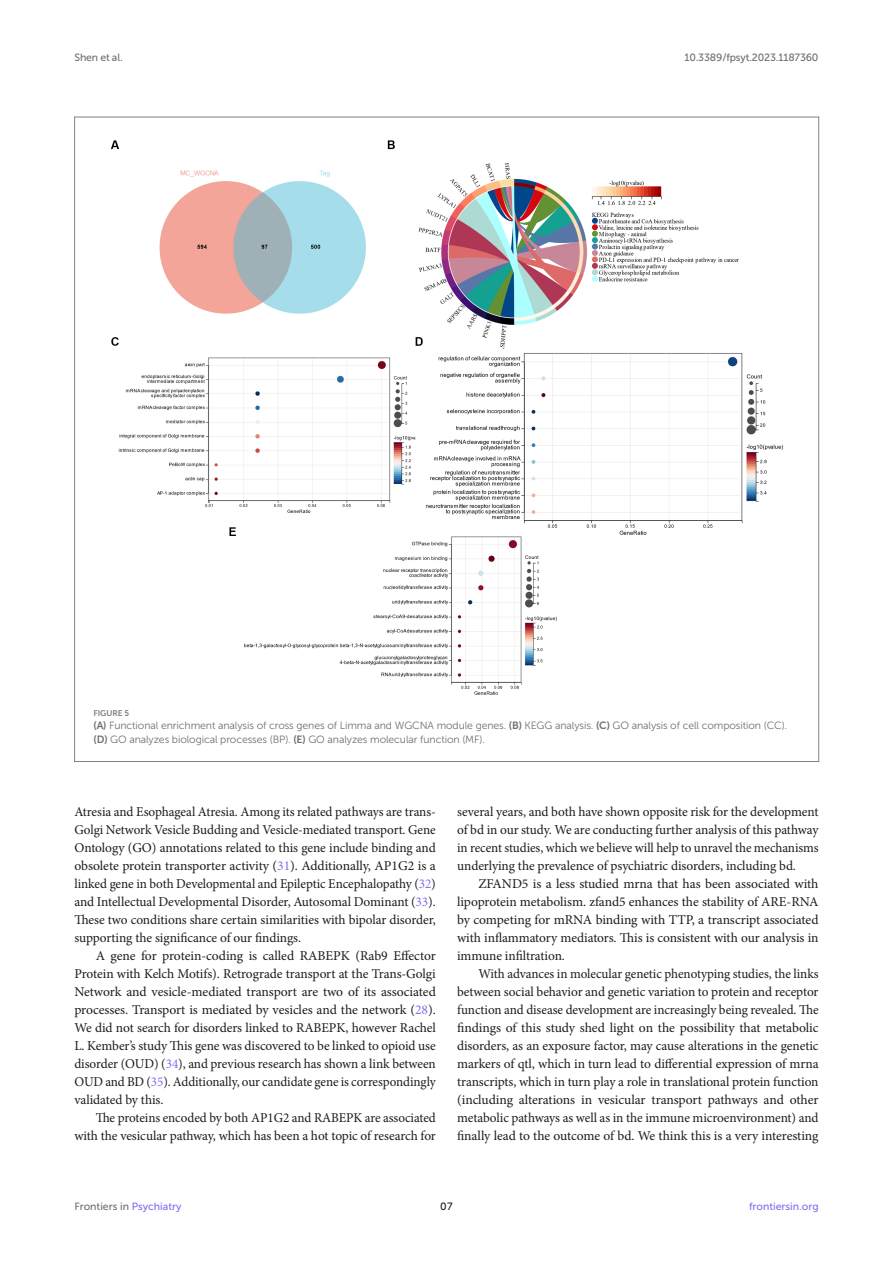
<style>
.page{position:relative;width:893px;height:1263px;background:#fff}
.page>*{position:absolute;margin:0;border:0;box-sizing:border-box;transform-origin:0 0}
.TEXT{font:13.5px/18px "Minion Pro";letter-spacing:-.005em;color:#1b1c1b;text-align:justify}
.FIG_LEG{font:10.5px/13.5px "Museo Sans 300";letter-spacing:-.01em;color:#706f70}
.t1{font:10.5px "Museo Sans 500";letter-spacing:-.015em;color:#706f70}
.t2{font:10.5px "Museo Sans 500";color:#856df0}
.t3{font:10.5px "Museo Sans 500";color:#1b1c1b}
.FIG_HD{font:8.25px "Museo Sans 700";letter-spacing:-.01em;color:#7e7f7f}
.s1{font-family:"Museo Sans 700"}
.s2{color:#856df0}
</style>
<div class="page">
<img style="left:111px;top:140px;width:673px;height:555px">
<p class="t1" style="left:74px;top:51px;width:50px">Shen et al.</p>
<p class="t1" style="left:684px;top:51px;width:136px">10.3389/fpsyt.2023.1187360</p>
<p class="FIG_HD" style="left:94px;top:708px;width:37px">FIGURE 5</p>
<p class="FIG_LEG" style="left:94px;top:719px;width:695px"><span class="s1">(A)</span> Functional enrichment analysis of cross genes of Limma and WGCNA module genes. <span class="s1">(B)</span> KEGG analysis. <span class="s1">(C)</span> GO analysis of cell composition (CC). <span class="s1">(D)</span> GO analyzes biological processes (BP). <span class="s1">(E)</span> GO analyzes molecular function (MF).</p>
<p class="TEXT" style="left:74px;top:803px;width:363px">Atresia and Esophageal Atresia. Among its related pathways are trans-Golgi Network Vesicle Budding and Vesicle-mediated transport. Gene Ontology (GO) annotations related to this gene include binding and obsolete protein transporter activity (<span class="s2">31</span>). Additionally, AP1G2 is a linked gene in both Developmental and Epileptic Encephalopathy (<span class="s2">32</span>) and Intellectual Developmental Disorder, Autosomal Dominant (<span class="s2">33</span>).<br>These two conditions share certain similarities with bipolar disorder, supporting the significance of our findings.</p>
<p class="TEXT" style="left:74px;top:947px;width:363px;text-indent:21px">A gene for protein-coding is called RABEPK (Rab9 Effector Protein with Kelch Motifs). Retrograde transport at the Trans-Golgi Network and vesicle-mediated transport are two of its associated processes. Transport is mediated by vesicles and the network (<span class="s2">28</span>).<br>We did not search for disorders linked to RABEPK, however Rachel L. Kember’s study This gene was discovered to be linked to opioid use disorder (OUD) (<span class="s2">34</span>), and previous research has shown a link between OUD and BD (<span class="s2">35</span>). Additionally, our candidate gene is correspondingly validated by this.</p>
<p class="TEXT" style="left:74px;top:1109px;width:363px;text-align:right">The proteins encoded by both AP1G2 and RABEPK are associated with the vesicular pathway, which has been a hot topic of research for</p>
<p class="TEXT" style="left:457px;top:803px;width:363px">several years, and both have shown opposite risk for the development of bd in our study. We are conducting further analysis of this pathway in recent studies, which we believe will help to unravel the mechanisms underlying the prevalence of psychiatric disorders, including bd.</p>
<p class="TEXT" style="left:457px;top:875px;width:363px;text-indent:21px">ZFAND5 is a less studied mrna that has been associated with lipoprotein metabolism. zfand5 enhances the stability of ARE-RNA by competing for mRNA binding with TTP, a transcript associated with inflammatory mediators. This is consistent with our analysis in immune infiltration.</p>
<p class="TEXT" style="left:457px;top:965px;width:363px;text-indent:21px">With advances in molecular genetic phenotyping studies, the links between social behavior and genetic variation to protein and receptor function and disease development are increasingly being revealed. The findings of this study shed light on the possibility that metabolic disorders, as an exposure factor, may cause alterations in the genetic markers of qtl, which in turn lead to differential expression of mrna transcripts, which in turn play a role in translational protein function (including alterations in vesicular transport pathways and other metabolic pathways as well as in the immune microenvironment) and finally lead to the outcome of bd. We think this is a very interesting</p>
<p class="t1" style="left:74px;top:1200px;width:109px">Frontiers in <span class="s2">Psychiatry</span></p>
<p class="t3" style="left:440px;top:1200px;width:14px">07</p>
<p class="t2" style="left:749px;top:1200px;width:71px">frontiersin.org</p>
</div>
